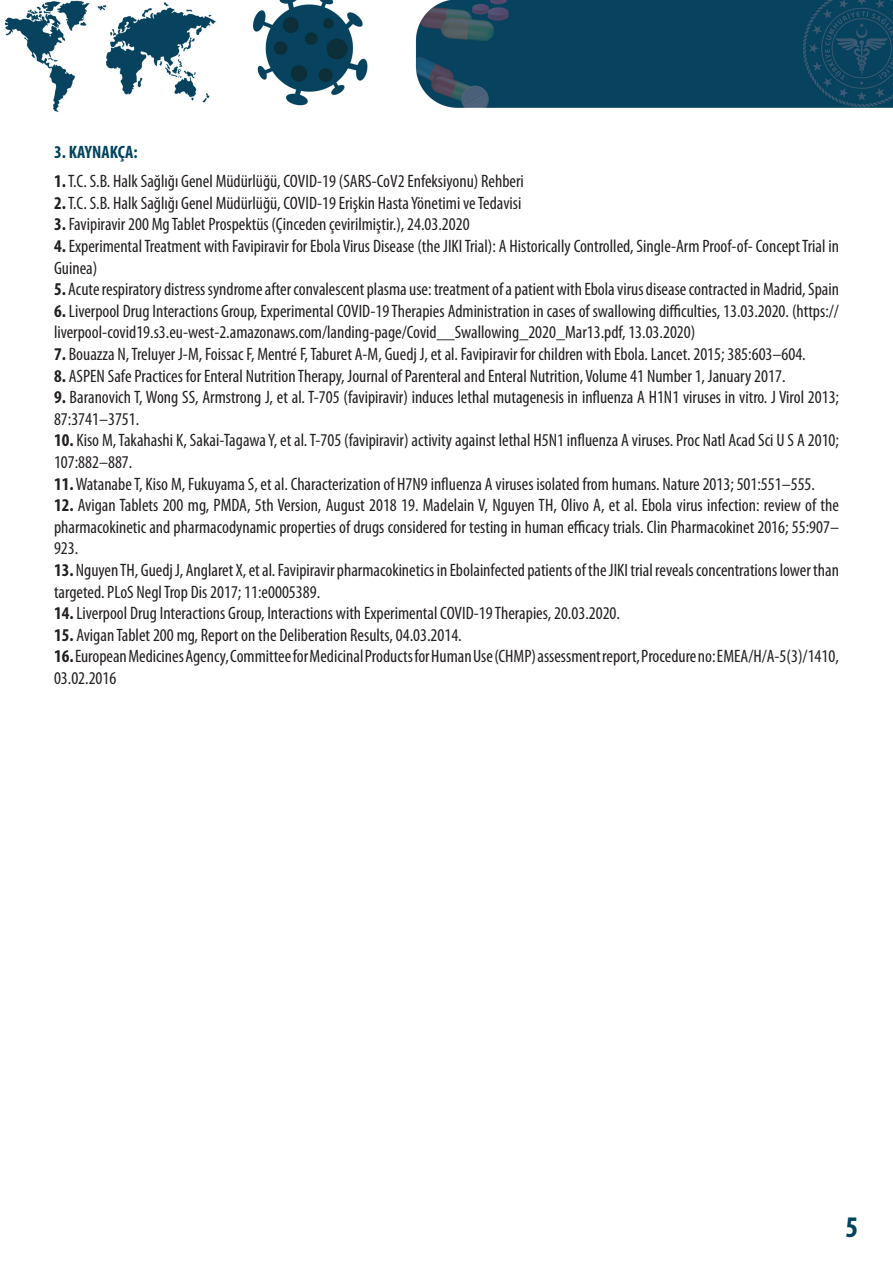
<style>
.page{position:relative;width:893px;height:1263px;background:#fff}
.page>*{position:absolute;margin:0;border:0;box-sizing:border-box;transform-origin:0 0}
.t1{font:700 condensed 30px "Myriad Pro";color:#02435e}
.t2{font:condensed 18px/21.6px "Myriad Pro";color:#231f20}
.t3{font:700 condensed 18px "Myriad Pro";color:#02435e}
.s1{font-weight:700}
</style>
<div class="page">
<img style="left:4px;top:0;width:889px;height:112px">
<p class="t3" style="left:54px;top:141px;width:85px">3. KAYNAKÇA:</p>
<p class="t2" style="left:54px;top:170px;width:471px"><span class="s1">1.</span> T.C. S.B. Halk Sağlığı Genel Müdürlüğü, COVID-19 (SARS-CoV2 Enfeksiyonu) Rehberi</p>
<p class="t2" style="left:54px;top:192px;width:469px"><span class="s1">2.</span> T.C. S.B. Halk Sağlığı Genel Müdürlüğü, COVID-19 Erişkin Hasta Yönetimi ve Tedavisi</p>
<p class="t2" style="left:54px;top:213px;width:417px"><span class="s1">3.</span> Favipiravir 200 Mg Tablet Prospektüs (Çinceden çevirilmiştir.), 24.03.2020</p>
<p class="t2" style="left:54px;top:235px;width:786px"><span class="s1">4.</span> Experimental Treatment with Favipiravir for Ebola Virus Disease (the JIKI Trial): A Historically Controlled, Single-Arm Proof-of- Concept Trial in<br>Guinea)</p>
<p class="t2" style="left:54px;top:278px;width:786px"><span class="s1">5.</span> Acute respiratory distress syndrome after convalescent plasma use: treatment of a patient with Ebola virus disease contracted in Madrid, Spain</p>
<p class="t2" style="left:54px;top:300px;width:786px"><span class="s1">6.</span> Liverpool Drug Interactions Group, Experimental COVID-19 Therapies Administration in cases of swallowing difficulties, 13.03.2020. (https:// liverpool-covid19.s3.eu-west-2.amazonaws.com/landing-page/Covid__Swallowing_2020_Mar13.pdf, 13.03.2020)</p>
<p class="t2" style="left:54px;top:343px;width:753px"><span class="s1">7.</span> Bouazza N, Treluyer J-M, Foissac F, Mentré F, Taburet A-M, Guedj J, et al. Favipiravir for children with Ebola. Lancet. 2015; 385:603–604.</p>
<p class="t2" style="left:54px;top:365px;width:733px"><span class="s1">8.</span> ASPEN Safe Practices for Enteral Nutrition Therapy, Journal of Parenteral and Enteral Nutrition, Volume 41 Number 1, January 2017.</p>
<p class="t2" style="left:54px;top:386px;width:787px"><span class="s1">9.</span> Baranovich T, Wong SS, Armstrong J, et al. T-705 (favipiravir) induces lethal mutagenesis in influenza A H1N1 viruses in vitro. J Virol 2013;<br>87:3741–3751.</p>
<p class="t2" style="left:54px;top:429px;width:786px"><span class="s1">10.</span> Kiso M, Takahashi K, Sakai-Tagawa Y, et al. T-705 (favipiravir) activity against lethal H5N1 influenza A viruses. Proc Natl Acad Sci U S A 2010;<br>107:882–887.</p>
<p class="t2" style="left:54px;top:473px;width:762px"><span class="s1">11.</span> Watanabe T, Kiso M, Fukuyama S, et al. Characterization of H7N9 influenza A viruses isolated from humans. Nature 2013; 501:551–555.</p>
<p class="t2" style="left:54px;top:494px;width:786px;text-align:justify"><span class="s1">12.</span> Avigan Tablets 200 mg, PMDA, 5th Version, August 2018 19. Madelain V, Nguyen TH, Olivo A, et al. Ebola virus infection: review of the pharmacokinetic and pharmacodynamic properties of drugs considered for testing in human efficacy trials. Clin Pharmacokinet 2016; 55:907– 923.</p>
<p class="t2" style="left:54px;top:559px;width:786px"><span class="s1">13.</span> Nguyen TH, Guedj J, Anglaret X, et al. Favipiravir pharmacokinetics in Ebolainfected patients of the JIKI trial reveals concentrations lower than targeted. PLoS Negl Trop Dis 2017; 11:e0005389.</p>
<p class="t2" style="left:54px;top:602px;width:567px"><span class="s1">14.</span> Liverpool Drug Interactions Group, Interactions with Experimental COVID-19 Therapies, 20.03.2020.</p>
<p class="t2" style="left:54px;top:624px;width:409px"><span class="s1">15.</span> Avigan Tablet 200 mg, Report on the Deliberation Results, 04.03.2014.</p>
<p class="t2" style="left:54px;top:645px;width:786px"><span class="s1">16.</span> European Medicines Agency, Committee for Medicinal Products for Human Use (CHMP) assessment report, Procedure no: EMEA/H/A-5(3)/1410,<br>03.02.2016</p>
<p class="t1" style="left:845px;top:1209px;width:14px">5</p>
</div>
